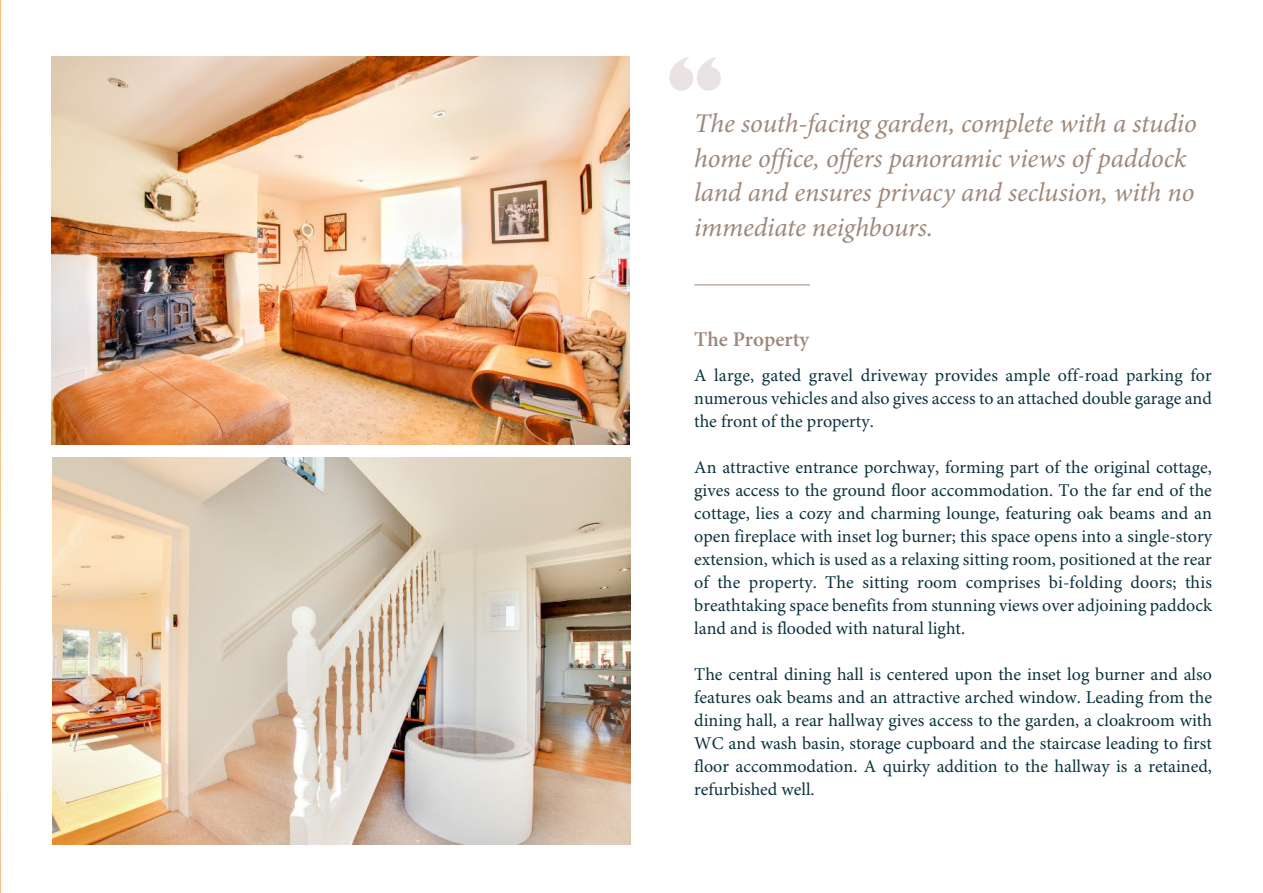
<style>
.page{position:relative;width:1263px;height:893px;background:#fff}
.page>*{position:absolute;margin:0;border:0;box-sizing:border-box;transform-origin:0 0}
.t1{font:italic 27px/34.5px "Minion Pro";letter-spacing:-.01em;color:#9e887b}
.t2{font:600 21px "Minion Pro";color:#9e887b}
.t3{font:18px/23px "Minion Pro";color:#0b333d;text-align:justify}
</style>
<div class="page">
<img style="left:51px;top:57px;width:578px;height:387px">
<img style="left:52px;top:457px;width:578px;height:388px">
<svg style="left:669px;top:57px;width:52px;height:34px"></svg>
<hr style="left:694px;top:285px;width:116px;height:1px;background:#9e887b">
<img style="left:0;top:0;width:1px;height:893px">
<h1 class="t1" style="left:694px;top:109px;width:504px">The south-facing garden, complete with a studio home office, offers panoramic views of paddock land and ensures privacy and seclusion, with no immediate neighbours.</h1>
<p class="t2" style="left:694px;top:330px;width:117px">The Property</p>
<p class="t3" style="left:694px;top:366px;width:519px">A large, gated gravel driveway provides ample off-road parking for numerous vehicles and also gives access to an attached double garage and the front of the property.</p>
<p class="t3" style="left:694px;top:458px;width:519px">An attractive entrance porchway, forming part of the original cottage, gives access to the ground floor accommodation. To the far end of the cottage, lies a cozy and charming lounge, featuring oak beams and an open fireplace with inset log burner; this space opens into a single-story extension, which is used as a relaxing sitting room, positioned at the rear of the property. The sitting room comprises bi-folding doors; this breathtaking space benefits from stunning views over adjoining paddock land and is flooded with natural light.</p>
<p class="t3" style="left:694px;top:664px;width:519px">The central dining hall is centered upon the inset log burner and also features oak beams and an attractive arched window. Leading from the dining hall, a rear hallway gives access to the garden, a cloakroom with WC and wash basin, storage cupboard and the staircase leading to first floor accommodation. A quirky addition to the hallway is a retained, refurbished well.</p>
</div>
